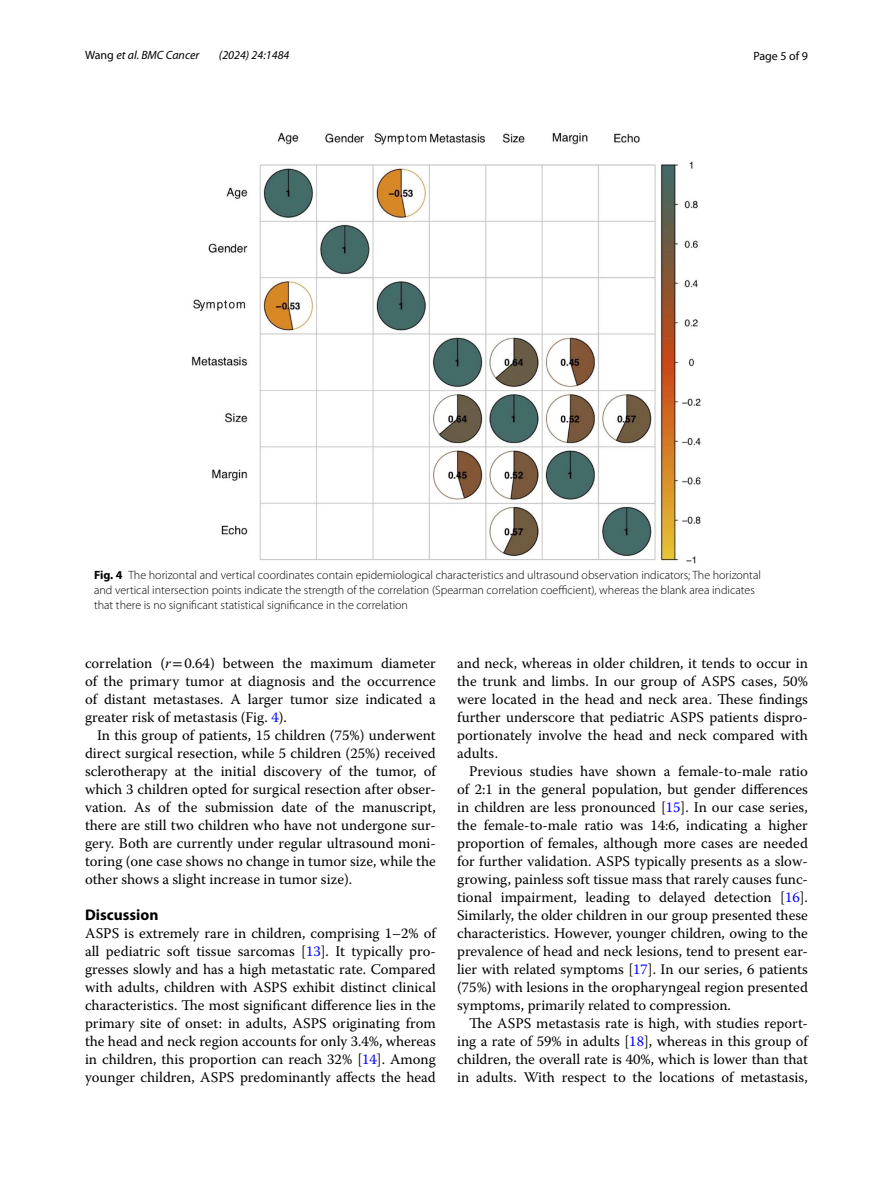
<style>
.page{position:relative;width:893px;height:1187px;background:#fff}
.page>*{position:absolute;margin:0;border:0;box-sizing:border-box;transform-origin:0 0}
.t1{font:700 15.45px "Myriad Pro";color:#000}
.t2{font:14.7px/18px "Warnock Pro";color:#000;text-align:justify}
.t3{font:300 12px/15px "Myriad Pro";color:#000}
.t4{font:italic 12px "Myriad Pro";color:#000}
.t5{font:12px "Myriad Pro";color:#000}
.s1{font-style:normal}
.s2{font-weight:700}
.s3{font-style:italic}
.s4{font-family:"STIX"}
.s5{color:#00f}
</style>
<div class="page">
<img style="left:191px;top:133px;width:510px;height:431px">
<p class="t4" style="left:85px;top:48px;width:116px"><span class="s1">Wang</span> et al. BMC Cancer</p>
<p class="t4" style="left:219px;top:48px;width:72px">(2024) 24:1484</p>
<p class="t5" style="left:753px;top:48px;width:56px">Page 5 of 9</p>
<p class="t3" style="left:94px;top:567px;width:668px"><span class="s2">Fig. 4</span> The horizontal and vertical coordinates contain epidemiological characteristics and ultrasound observation indicators; The horizontal and vertical intersection points indicate the strength of the correlation (Spearman correlation coefficient), whereas the blank area indicates that there is no significant statistical significance in the correlation</p>
<p class="t2" style="left:85px;top:653px;width:352px">correlation (<span class="s3">r</span><span class="s4">=</span>0.64) between the maximum diameter of the primary tumor at diagnosis and the occurrence of distant metastases. A larger tumor size indicated a greater risk of metastasis (Fig. <span class="s5">4</span>).</p>
<p class="t2" style="left:85px;top:725px;width:352px;text-indent:12px">In this group of patients, 15 children (75%) underwent direct surgical resection, while 5 children (25%) received sclerotherapy at the initial discovery of the tumor, of which 3 children opted for surgical resection after obser&shy;vation. As of the submission date of the manuscript, there are still two children who have not undergone sur&shy;gery. Both are currently under regular ultrasound moni&shy;toring (one case shows no change in tumor size, while the other shows a slight increase in tumor size).</p>
<p class="t1" style="left:85px;top:904px;width:75px">Discussion</p>
<p class="t2" style="left:85px;top:923px;width:352px">ASPS is extremely rare in children, comprising 1–2% of all pediatric soft tissue sarcomas [<span class="s5">13</span>]. It typically pro&shy;gresses slowly and has a high metastatic rate. Compared with adults, children with ASPS exhibit distinct clinical characteristics. The most significant difference lies in the primary site of onset: in adults, ASPS originating from the head and neck region accounts for only 3.4%, whereas in children, this proportion can reach 32% [<span class="s5">14</span>]. Among younger children, ASPS predominantly affects the head</p>
<p class="t2" style="left:457px;top:653px;width:352px">and neck, whereas in older children, it tends to occur in the trunk and limbs. In our group of ASPS cases, 50% were located in the head and neck area. These findings further underscore that pediatric ASPS patients dispro&shy;portionately involve the head and neck compared with adults.</p>
<p class="t2" style="left:457px;top:761px;width:352px;text-indent:12px">Previous studies have shown a female-to-male ratio of 2:1 in the general population, but gender differences in children are less pronounced [<span class="s5">15</span>]. In our case series, the female-to-male ratio was 14:6, indicating a higher proportion of females, although more cases are needed for further validation. ASPS typically presents as a slow&shy;growing, painless soft tissue mass that rarely causes func&shy;tional impairment, leading to delayed detection [<span class="s5">16</span>].<br>Similarly, the older children in our group presented these characteristics. However, younger children, owing to the prevalence of head and neck lesions, tend to present ear&shy;lier with related symptoms [<span class="s5">17</span>]. In our series, 6 patients (75%) with lesions in the oropharyngeal region presented symptoms, primarily related to compression.</p>
<p class="t2" style="left:457px;top:1013px;width:352px;text-indent:12px">The ASPS metastasis rate is high, with studies report&shy;ing a rate of 59% in adults [<span class="s5">18</span>], whereas in this group of children, the overall rate is 40%, which is lower than that in adults. With respect to the locations of metastasis,</p>
</div>
